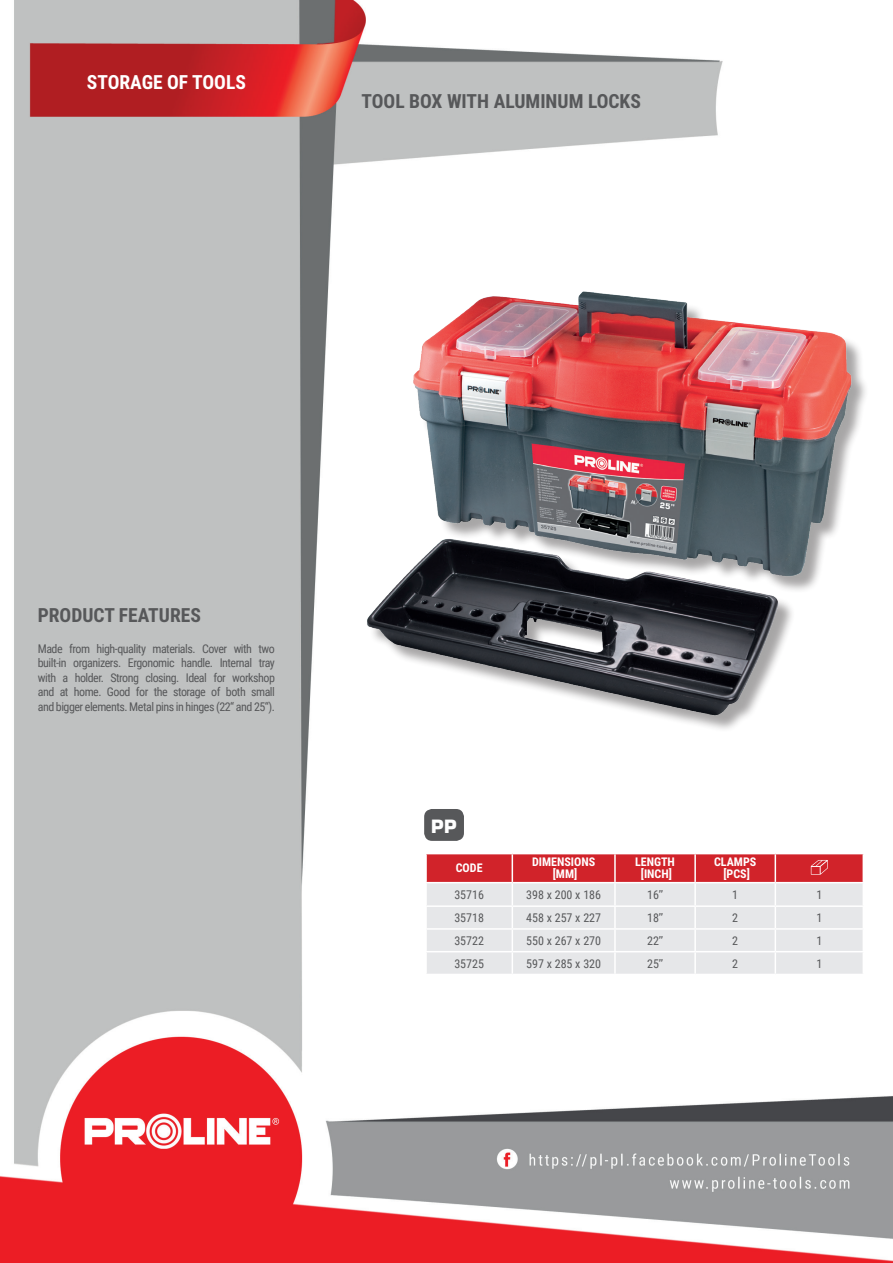
<style>
.page{position:relative;width:893px;height:1263px;background:#fff}
.page>*{position:absolute;margin:0;border:0;box-sizing:border-box;transform-origin:0 0}
.t1{font:700 19.5px "Roboto Condensed";color:#57585a}
.t2{font:700 19.5px "Roboto Condensed";color:#fff}
.t3{font:700 18.3px "Square 721 BT";color:#fff}
.t4{font:12px/14.4px "Roboto Condensed";color:#57585a;text-align:justify}
.t5{font:700 12px/12px "Roboto Condensed";color:#fff;text-align:center}
</style>
<div class="page">
<img style="left:0;top:0;width:893px;height:1263px">
<div style="left:370px;top:294px;width:499px;height:439px;background:#231f20;opacity:.4"></div>
<img style="left:365px;top:287px;width:487px;height:428px">
<hr style="left:425px;top:854px;width:2px;height:28px;background:#fff">
<hr style="left:425px;top:883px;width:2px;height:22px;background:#fff">
<hr style="left:425px;top:907px;width:2px;height:21px;background:#fff">
<hr style="left:425px;top:930px;width:2px;height:21px;background:#fff">
<hr style="left:425px;top:952px;width:2px;height:22px;background:#fff">
<hr style="left:862px;top:854px;width:2px;height:28px;background:#fff">
<hr style="left:862px;top:883px;width:2px;height:22px;background:#fff">
<hr style="left:862px;top:907px;width:2px;height:21px;background:#fff">
<hr style="left:862px;top:930px;width:2px;height:21px;background:#fff">
<hr style="left:862px;top:952px;width:2px;height:22px;background:#fff">
<hr style="left:775px;top:853px;width:89px;height:1px;background:#fff">
<hr style="left:425px;top:853px;width:87px;height:1px;background:#fff">
<hr style="left:425px;top:882px;width:87px;height:1px;background:#fff">
<hr style="left:775px;top:882px;width:89px;height:1px;background:#fff">
<hr style="left:425px;top:905px;width:87px;height:2px;background:#fff">
<hr style="left:775px;top:905px;width:89px;height:2px;background:#fff">
<hr style="left:425px;top:928px;width:87px;height:2px;background:#fff">
<hr style="left:775px;top:928px;width:89px;height:2px;background:#fff">
<hr style="left:425px;top:951px;width:87px;height:1px;background:#fff">
<hr style="left:775px;top:951px;width:89px;height:1px;background:#fff">
<hr style="left:425px;top:974px;width:87px;height:1px;background:#fff">
<hr style="left:512px;top:974px;width:103px;height:1px;background:#fff">
<hr style="left:615px;top:974px;width:80px;height:1px;background:#fff">
<hr style="left:695px;top:974px;width:80px;height:1px;background:#fff">
<hr style="left:775px;top:974px;width:89px;height:1px;background:#fff">
<svg style="left:426px;top:853px;width:437px;height:121px;background:#e3bdc0"></svg>
<div style="left:424px;top:809px;width:40px;height:32px;background:#57585a;border-radius:8px"></div>
<h1 class="t2" style="left:87px;top:69px;width:161px">STORAGE OF TOOLS</h1>
<h1 class="t1" style="left:361px;top:88px;width:281px">TOOL BOX WITH ALUMINUM LOCKS</h1>
<h1 class="t1" style="left:38px;top:601px;width:165px">PRODUCT FEATURES</h1>
<p class="t4" style="left:38px;top:641px;width:239px">Made from high-quality materials. Cover with two built-in organizers. Ergonomic handle. Internal tray with a holder. Strong closing. Ideal for workshop and at home. Good for the storage of both small and bigger elements. Metal pins in hinges (22“ and 25“).</p>
<h2 class="t3" style="left:431px;top:815px;width:28px">PP</h2>
<p class="t5" style="left:456px;top:862px;width:28px">CODE</p>
<p class="t5" style="left:532px;top:856px;width:65px">DIMENSIONS [MM]</p>
<p class="t5" style="left:635px;top:856px;width:41px">LENGTH [INCH]</p>
<p class="t5" style="left:714px;top:856px;width:44px">CLAMPS [PCS]</p>
<p class="t4" style="left:454px;top:887px;width:31px">35716</p>
<p class="t4" style="left:526px;top:887px;width:76px">398 x 200 x 186</p>
<p class="t4" style="left:647px;top:887px;width:17px">16’’</p>
<p class="t4" style="left:732px;top:887px;width:7px">1</p>
<p class="t4" style="left:816px;top:887px;width:7px">1</p>
<p class="t4" style="left:454px;top:910px;width:31px">35718</p>
<p class="t4" style="left:526px;top:910px;width:76px">458 x 257 x 227</p>
<p class="t4" style="left:647px;top:910px;width:17px">18’’</p>
<p class="t4" style="left:732px;top:910px;width:7px">2</p>
<p class="t4" style="left:816px;top:910px;width:7px">1</p>
<p class="t4" style="left:454px;top:933px;width:31px">35722</p>
<p class="t4" style="left:526px;top:933px;width:76px">550 x 267 x 270</p>
<p class="t4" style="left:647px;top:933px;width:17px">22’’</p>
<p class="t4" style="left:732px;top:933px;width:7px">2</p>
<p class="t4" style="left:816px;top:933px;width:7px">1</p>
<p class="t4" style="left:454px;top:956px;width:31px">35725</p>
<p class="t4" style="left:526px;top:956px;width:76px">597 x 285 x 320</p>
<p class="t4" style="left:647px;top:956px;width:17px">25’’</p>
<p class="t4" style="left:732px;top:956px;width:7px">2</p>
<p class="t4" style="left:816px;top:956px;width:7px">1</p>
</div>
